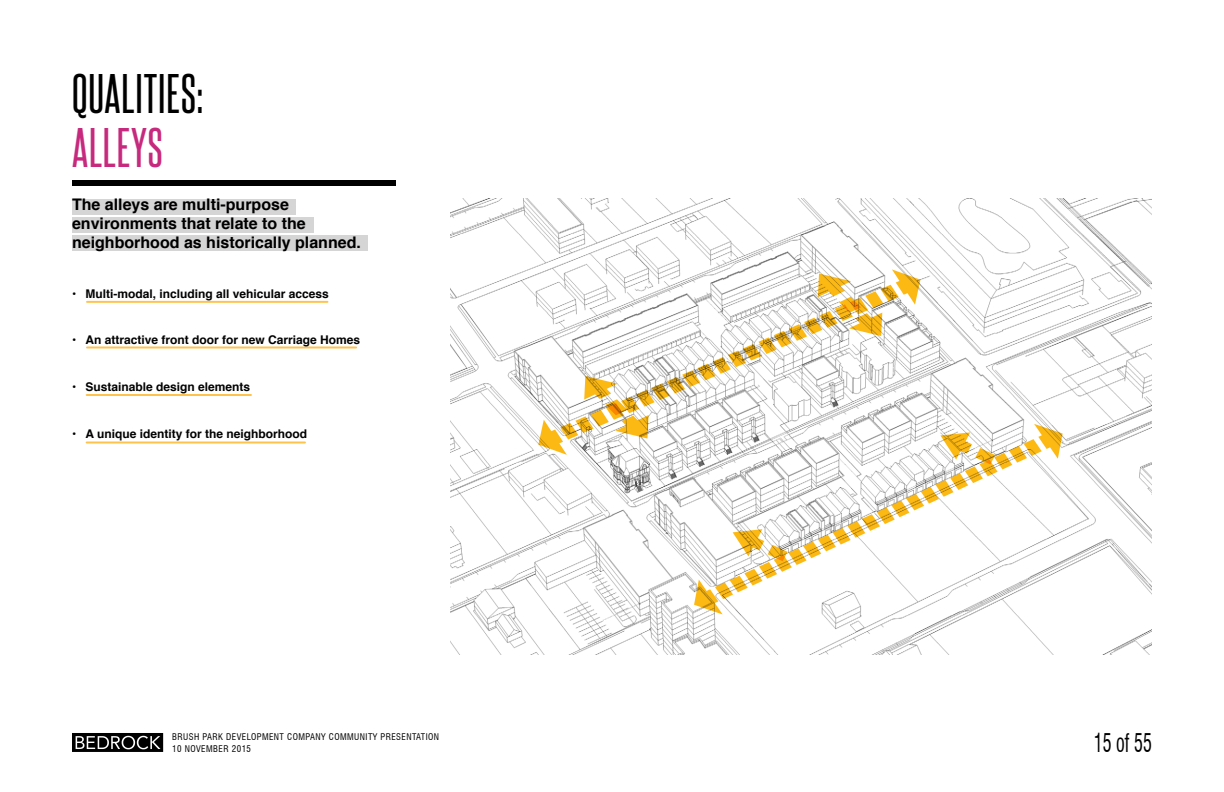
<style>
.page{position:relative;width:1224px;height:792px;background:#fff}
.page>*{position:absolute;margin:0;border:0;box-sizing:border-box;transform-origin:0 0}
.t1{font:48px "Steelfish Rg";letter-spacing:.02em;color:#000}
.t2{font:48px "Steelfish Rg";letter-spacing:.02em;color:#c6297d}
.t3{font:condensed 25.2px "Swiss 721 BT";color:#000;scale:.71 1}
.t4{font:700 16px/19.2px "Helvetica";color:#000}
.t5{font:700 12px "Helvetica";color:#000}
.t6{font:condensed 9px/11.5px "Swiss 721 BT";letter-spacing:.05em;color:#000}
</style>
<div class="page">
<img style="left:450px;top:198px;width:702px;height:456px">
<svg style="left:490px;top:268px;width:479px;height:188px"></svg>
<svg style="left:644px;top:423px;width:468px;height:192px"></svg>
<svg style="left:687px;top:580px;width:36px;height:34px"></svg>
<svg style="left:1034px;top:424px;width:35px;height:35px"></svg>
<svg style="left:804px;top:265px;width:123px;height:79px"></svg>
<svg style="left:532px;top:368px;width:131px;height:87px"></svg>
<svg style="left:731px;top:527px;width:63px;height:38px"></svg>
<svg style="left:939px;top:430px;width:62px;height:38px"></svg>
<div style="left:72px;top:199px;width:223px;height:16px;background:#d6d5d5"></div>
<div style="left:72px;top:217px;width:242px;height:16px;background:#d6d5d5"></div>
<div style="left:72px;top:236px;width:295px;height:15px;background:#d6d5d5"></div>
<hr style="left:87px;top:301px;width:241px;height:2px;background:#ffaa01">
<hr style="left:87px;top:346px;width:269px;height:2px;background:#ffaa01">
<hr style="left:87px;top:394px;width:164px;height:2px;background:#ffaa01">
<hr style="left:87px;top:442px;width:218px;height:2px;background:#ffaa01">
<svg style="left:72px;top:733px;width:91px;height:19px;background:#363636"></svg>
<div style="left:72px;top:180px;width:324px;height:6px;background:#000"></div>
<h1 class="t1" style="left:72px;top:64px;width:133px">QUALITIES:</h1>
<h1 class="t2" style="left:72px;top:118px;width:92px">ALLEYS</h1>
<h3 class="t4" style="left:72px;top:195px;width:290px">The alleys are multi-purpose environments that relate to the neighborhood as historically planned.</h3>
<p class="t5" style="left:72px;top:284px;width:258px">• Multi-modal, including all vehicular access</p>
<p class="t5" style="left:72px;top:330px;width:290px">• An attractive front door for new Carriage Homes</p>
<p class="t5" style="left:72px;top:377px;width:180px">• Sustainable design elements</p>
<p class="t5" style="left:72px;top:424px;width:237px">• A unique identity for the neighborhood</p>
<p class="t6" style="left:172px;top:731px;width:269px">BRUSH PARK DEVELOPMENT COMPANY COMMUNITY PRESENTATION<br>10 NOVEMBER 2015</p>
<h2 class="t3" style="left:1094px;top:728px;width:83px">15 of 55</h2>
</div>
